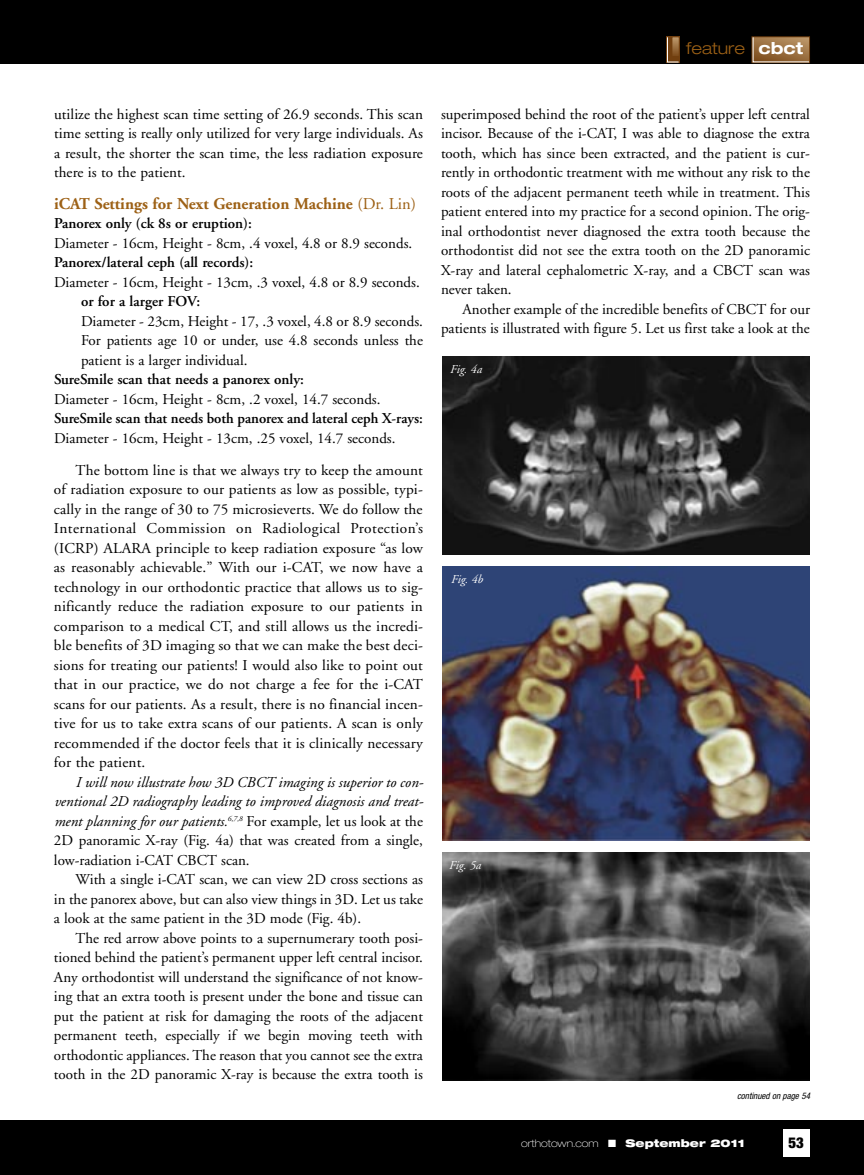
<style>
.page{position:relative;width:864px;height:1175px;background:#fff}
.page>*{position:absolute;margin:0;border:0;box-sizing:border-box;transform-origin:0 0}
.t1{font:700 16.5px "Adobe Garamond";color:#9d6116}
.t2{font:300 expanded 16.5px "Helvetica Neue";color:#9d6116}
.t3{font:15px/19.5px "Adobe Garamond";color:#000;text-align:justify}
.t4{font:italic 15px/19.5px "Adobe Garamond";color:#000;text-align:justify}
.t5{font:600 15px "Adobe Garamond";color:#000}
.t6{font:900 condensed 15px "Helvetica Neue";color:#000}
.t7{font:italic 12px "Adobe Garamond";color:#fff}
.t8{font:100 expanded 10.5px "Helvetica Neue";color:#fff}
.t9{font:italic condensed 9px "Helvetica Neue";color:#000}
.s1{font-weight:700;color:#fff}
.s2{font-weight:400}
.s3{font-style:normal}
.s4{font-weight:900}
</style>
<div class="page">
<div style="left:0;top:1120px;width:864px;height:54px;background:#000"></div>
<div style="left:0;top:0;width:864px;height:64px;background:#000"></div>
<div style="left:752px;top:36px;width:58px;height:27px;border:1px solid #713f0f"></div>
<svg style="left:752px;top:37px;width:58px;height:26px;background:#9e7649"></svg>
<div style="left:783px;top:1129px;width:27px;height:27px;background:#fff"></div>
<div style="left:666px;top:36px;width:14px;height:27px;background:#713f0f"></div>
<svg style="left:667px;top:37px;width:12px;height:26px"></svg>
<img style="left:443px;top:357px;width:367px;height:197px">
<img style="left:443px;top:566px;width:367px;height:274px">
<img style="left:443px;top:852px;width:367px;height:228px">
<p class="t2" style="left:686px;top:42px;width:118px">feature <span class="s1">cbct</span></p>
<p class="t3" style="left:54px;top:106px;width:371px">utilize the highest scan time setting of 26.9 seconds. This scan time setting is really only utilized for very large individuals. As a result, the shorter the scan time, the less radiation exposure there is to the patient.</p>
<p class="t1" style="left:54px;top:197px;width:363px">iCAT Settings for Next Generation Machine <span class="s2">(Dr. Lin)</span></p>
<p class="t5" style="left:54px;top:218px;width:199px">Panorex only (ck 8s or eruption):</p>
<p class="t3" style="left:54px;top:235px;width:360px">Diameter - 16cm, Height - 8cm, .4 voxel, 4.8 or 8.9 seconds.</p>
<p class="t5" style="left:54px;top:257px;width:201px">Panorex/lateral ceph (all records):</p>
<p class="t3" style="left:54px;top:274px;width:367px">Diameter - 16cm, Height - 13cm, .3 voxel, 4.8 or 8.9 seconds.</p>
<p class="t5" style="left:81px;top:296px;width:121px">or for a larger FOV:</p>
<p class="t3" style="left:81px;top:313px;width:343px">Diameter - 23cm, Height - 17, .3 voxel, 4.8 or 8.9 seconds.<br>For patients age 10 or under, use 4.8 seconds unless the patient is a larger individual.</p>
<p class="t5" style="left:54px;top:374px;width:252px">SureSmile scan that needs a panorex only:</p>
<p class="t3" style="left:54px;top:391px;width:328px">Diameter - 16cm, Height - 8cm, .2 voxel, 14.7 seconds.</p>
<p class="t5" style="left:54px;top:413px;width:370px">SureSmile scan that needs both panorex and lateral ceph X-rays:</p>
<p class="t3" style="left:76px;top:424px;width:349px;line-height:31.5px;text-indent:-22px">Diameter - 16cm, Height - 13cm, .25 voxel, 14.7 seconds.<br>The bottom line is that we always try to keep the amount</p>
<p class="t3" style="left:54px;top:481px;width:371px">of radiation exposure to our patients as low as possible, typi&shy;cally in the range of 30 to 75 microsieverts. We do follow the International Commission on Radiological Protection’s (ICRP) ALARA principle to keep radiation exposure “as low as reasonably achievable.” With our i-CAT, we now have a technology in our orthodontic practice that allows us to sig&shy;nificantly reduce the radiation exposure to our patients in comparison to a medical CT, and still allows us the incredi&shy;ble benefits of 3D imaging so that we can make the best deci&shy;sions for treating our patients! I would also like to point out that in our practice, we do not charge a fee for the i-CAT scans for our patients. As a result, there is no financial incen&shy;tive for us to take extra scans of our patients. A scan is only recommended if the doctor feels that it is clinically necessary for the patient.</p>
<p class="t4" style="left:54px;top:773px;width:371px;text-indent:22px">I will now illustrate how 3D CBCT imaging is superior to con&shy;ventional 2D radiography leading to improved diagnosis and treat&shy;ment planning for our patients.<sup>6,7,8</sup> <span class="s3">For example, let us look at the 2D panoramic X-ray (Fig. 4a) that was created from a single, low-radiation i-CAT CBCT scan.</span></p>
<p class="t3" style="left:54px;top:871px;width:370px;text-indent:22px">With a single i-CAT scan, we can view 2D cross sections as in the panorex above, but can also view things in 3D. Let us take a look at the same patient in the 3D mode (Fig. 4b).</p>
<p class="t3" style="left:54px;top:929px;width:371px;text-indent:22px">The red arrow above points to a supernumerary tooth posi&shy;tioned behind the patient’s permanent upper left central incisor.<br>Any orthodontist will understand the significance of not know&shy;ing that an extra tooth is present under the bone and tissue can put the patient at risk for damaging the roots of the adjacent permanent teeth, especially if we begin moving teeth with orthodontic appliances. The reason that you cannot see the extra tooth in the 2D panoramic X-ray is because the extra tooth is</p>
<p class="t3" style="left:441px;top:106px;width:371px">superimposed behind the root of the patient’s upper left central incisor. Because of the i-CAT, I was able to diagnose the extra tooth, which has since been extracted, and the patient is cur&shy;rently in orthodontic treatment with me without any risk to the roots of the adjacent permanent teeth while in treatment. This patient entered into my practice for a second opinion. The orig&shy;inal orthodontist never diagnosed the extra tooth because the orthodontist did not see the extra tooth on the 2D panoramic X-ray and lateral cephalometric X-ray, and a CBCT scan was never taken.</p>
<p class="t3" style="left:441px;top:301px;width:371px;text-align:right">Another example of the incredible benefits of CBCT for our patients is illustrated with figure 5. Let us first take a look at the</p>
<p class="t7" style="left:450px;top:364px;width:33px">Fig. 4a</p>
<p class="t7" style="left:451px;top:574px;width:34px">Fig. 4b</p>
<p class="t7" style="left:449px;top:860px;width:33px">Fig. 5a</p>
<p class="t9" style="left:737px;top:1092px;width:76px">continued on page 54</p>
<p class="t8" style="left:521px;top:1139px;width:225px">orthotown.com ■ <span class="s4">September 2011</span></p>
<p class="t6" style="left:788px;top:1136px;width:17px">53</p>
</div>
